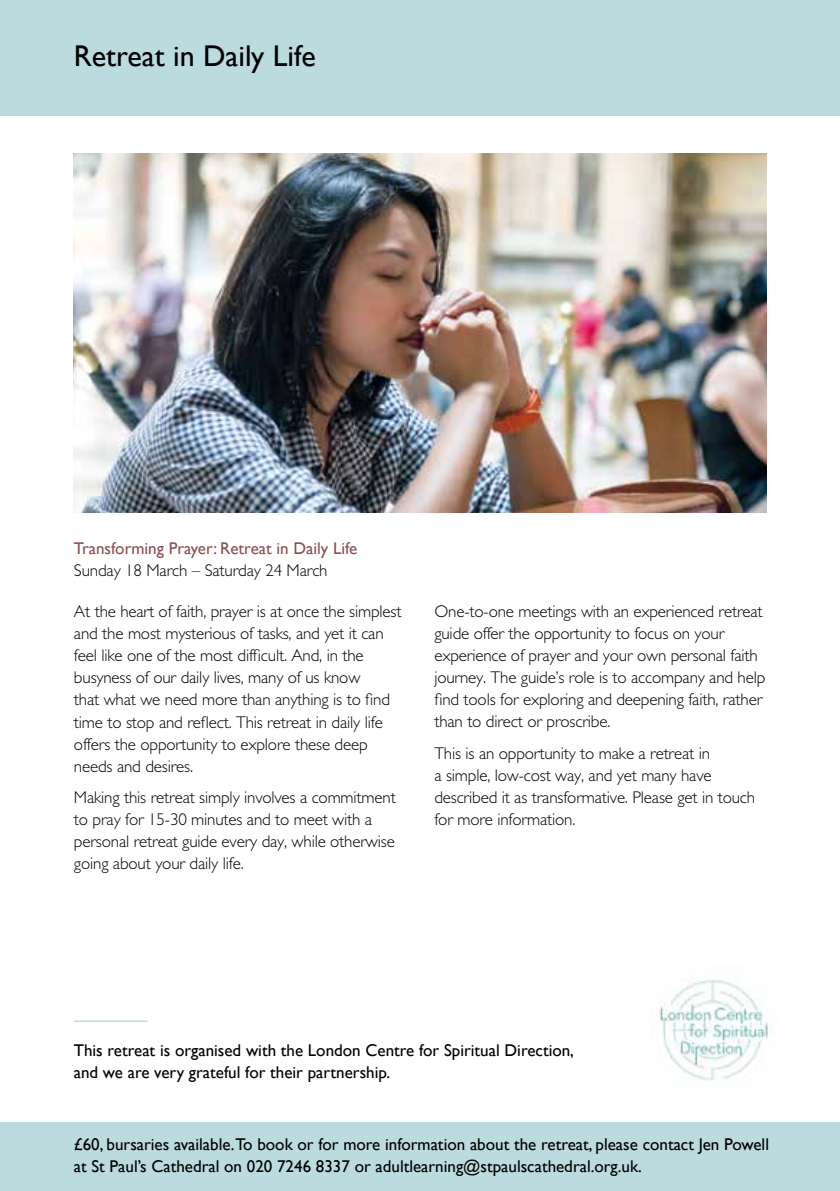
<style>
.page{position:relative;width:840px;height:1191px;background:#fff}
.page>*{position:absolute;margin:0;border:0;box-sizing:border-box;transform-origin:0 0}
.t1{font:30px "Gill Sans";color:#000}
.t2{font:300 17px/22px "M Gill Sans";letter-spacing:-.01em;color:#000}
.t3{font:17px/22px "Gill Sans";color:#000}
.t4{font:17px "Gill Sans";color:#8b4f4f}
</style>
<div class="page">
<div style="left:0;top:0;width:839px;height:116px;background:#bbdbdf"></div>
<div style="left:0;top:1123px;width:839px;height:68px;background:#bbdbdf"></div>
<img style="left:73px;top:153px;width:693px;height:359px">
<hr style="left:74px;top:1020px;width:73px;height:2px;background:#bbdbdf">
<img style="left:650px;top:979px;width:123px;height:102px">
<h1 class="t1" style="left:74px;top:38px;width:243px">Retreat in Daily Life</h1>
<p class="t4" style="left:74px;top:538px;width:285px">Transforming Prayer: Retreat in Daily Life</p>
<p class="t2" style="left:74px;top:559px;width:255px">Sunday 18 March – Saturday 24 March</p>
<p class="t2" style="left:74px;top:601px;width:329px">At the heart of faith, prayer is at once the simplest and the most mysterious of tasks, and yet it can feel like one of the most difficult. And, in the busyness of our daily lives, many of us know<br>that what we need more than anything is to find time to stop and reflect. This retreat in daily life offers the opportunity to explore these deep needs and desires.</p>
<p class="t2" style="left:74px;top:786px;width:323px">Making this retreat simply involves a commitment to pray for 15-30 minutes and to meet with a personal retreat guide every day, while otherwise going about your daily life.</p>
<p class="t2" style="left:434px;top:601px;width:332px">One-to-one meetings with an experienced retreat guide offer the opportunity to focus on your experience of prayer and your own personal faith journey. The guide’s role is to accompany and help find tools for exploring and deepening faith, rather than to direct or proscribe.</p>
<p class="t2" style="left:434px;top:742px;width:322px">This is an opportunity to make a retreat in<br>a simple, low-cost way, and yet many have described it as transformative. Please get in touch for more information.</p>
<p class="t3" style="left:74px;top:1038px;width:501px">This retreat is organised with the London Centre for Spiritual Direction, and we are very grateful for their partnership.</p>
<p class="t3" style="left:74px;top:1132px;width:696px">£60, bursaries available.To book or for more information about the retreat, please contact Jen Powell at St Paul’s Cathedral on 020 7246 8337 or adultlearning@stpaulscathedral.org.uk.</p>
</div>
